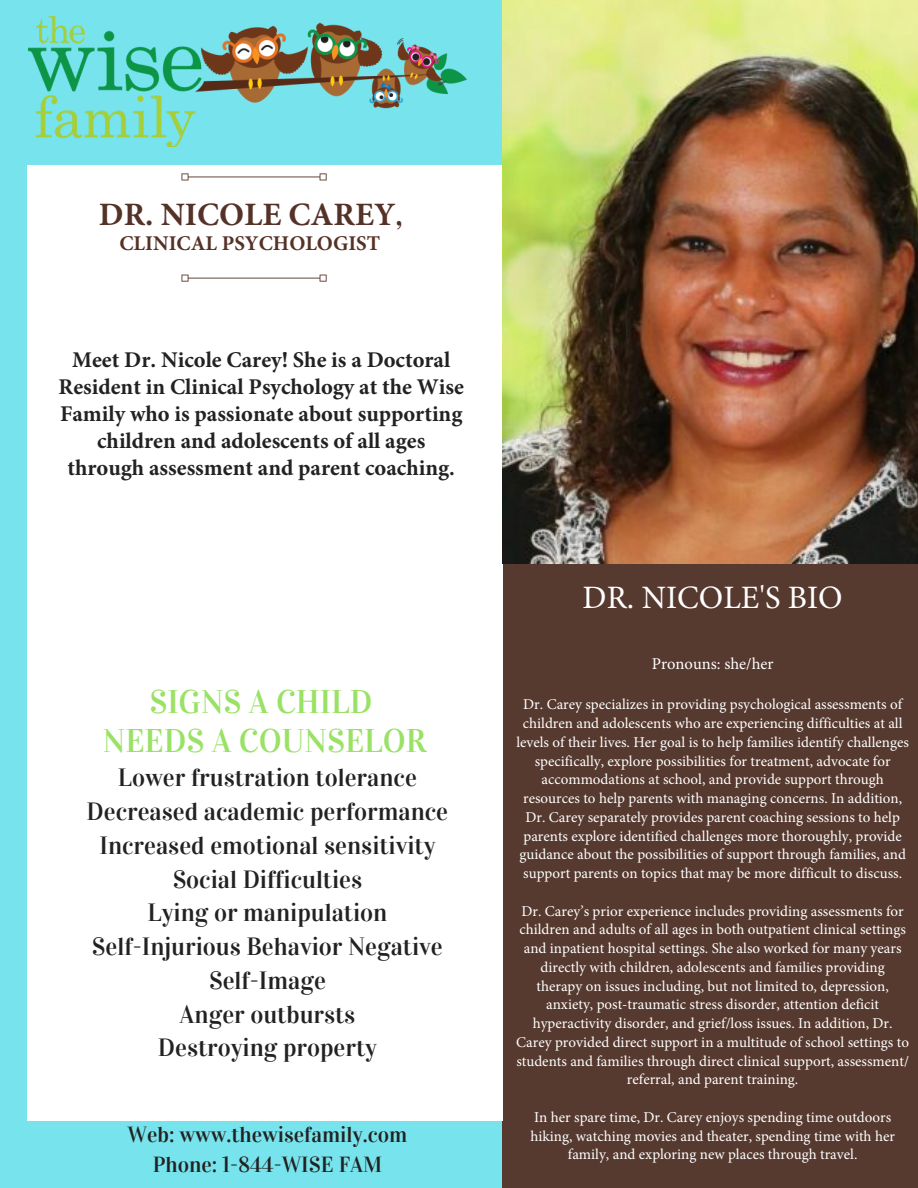
<style>
.page{position:relative;width:918px;height:1188px;background:#77e3ec}
.page>*{position:absolute;margin:0;border:0;box-sizing:border-box;transform-origin:0 0}
.t1{font:32.7px/38.2px "Vidaloka";color:#99e265;text-align:center}
.t2{font:700 32.7px "Minion Pro";color:#553227}
.t3{font:32.7px "Minion Pro";color:#fff}
.t4{font:24.9px/33.8px "Vidaloka";color:#222;text-align:center}
.t5{font:700 22.5px/27px "Minion Pro";color:#222;text-align:center}
.t6{font:21.75px/30.3px "Vidaloka";color:#222;text-align:center}
.t7{font:700 21px "Minion Pro";color:#553227}
.t8{font:16.5px "Minion Pro";color:#fff}
.t9{font:15px/18.8px "Minion Pro";color:#fff;text-align:center}
.s1{font-family:"Vidaloka";font-weight:400}
</style>
<div class="page">
<img style="left:29px;top:16px;width:437px;height:131px">
<div style="left:502px;top:561px;width:416px;height:627px;background:#56392f"></div>
<div style="left:27px;top:165px;width:476px;height:955px;background:#fff"></div>
<svg style="left:182px;top:173px;width:145px;height:7px"></svg>
<svg style="left:181px;top:275px;width:146px;height:7px"></svg>
<img style="left:503px;top:0;width:415px;height:564px">
<p class="t2" style="left:99px;top:195px;width:305px">DR. NICOLE CAREY<span class="s1">,</span></p>
<p class="t7" style="left:119px;top:231px;width:262px">CLINICAL PSYCHOLOGIST</p>
<p class="t5" style="left:59px;top:346px;width:407px">Meet Dr. Nicole Carey! She is a Doctoral Resident in Clinical Psychology at the Wise Family who is passionate about supporting children and adolescents of all ages through assessment and parent coaching.</p>
<p class="t1" style="left:103px;top:683px;width:325px">SIGNS A CHILD<br>NEEDS A COUNSELOR</p>
<p class="t4" style="left:87px;top:761px;width:363px">Lower frustration tolerance<br>Decreased academic performance<br>Increased emotional sensitivity<br>Social Difficulties<br>Lying or manipulation<br>Self-Injurious Behavior Negative<br>Self-Image<br>Anger outbursts<br>Destroying property</p>
<p class="t6" style="left:128px;top:1119px;width:281px">Web: www.thewisefamily.com<br>Phone: 1-844-WISE FAM</p>
<p class="t3" style="left:583px;top:578px;width:262px">DR. NICOLE'S BIO</p>
<p class="t8" style="left:652px;top:654px;width:123px">Pronouns: she/her</p>
<p class="t9" style="left:516px;top:695px;width:394px">Dr. Carey specializes in providing psychological assessments of children and adolescents who are experiencing difficulties at all levels of their lives. Her goal is to help families identify challenges specifically, explore possibilities for treatment, advocate for accommodations at school, and provide support through resources to help parents with managing concerns. In addition, Dr. Carey separately provides parent coaching sessions to help parents explore identified challenges more thoroughly, provide guidance about the possibilities of support through families, and support parents on topics that may be more difficult to discuss.</p>
<p class="t9" style="left:516px;top:901px;width:394px">Dr. Carey’s prior experience includes providing assessments for children and adults of all ages in both outpatient clinical settings and inpatient hospital settings. She also worked for many years directly with children, adolescents and families providing therapy on issues including, but not limited to, depression, anxiety, post-traumatic stress disorder, attention deficit hyperactivity disorder, and grief/loss issues. In addition, Dr.<br>Carey provided direct support in a multitude of school settings to students and families through direct clinical support, assessment/ referral, and parent training.</p>
<p class="t9" style="left:530px;top:1107px;width:366px">In her spare time, Dr. Carey enjoys spending time outdoors hiking, watching movies and theater, spending time with her family, and exploring new places through travel.</p>
</div>
